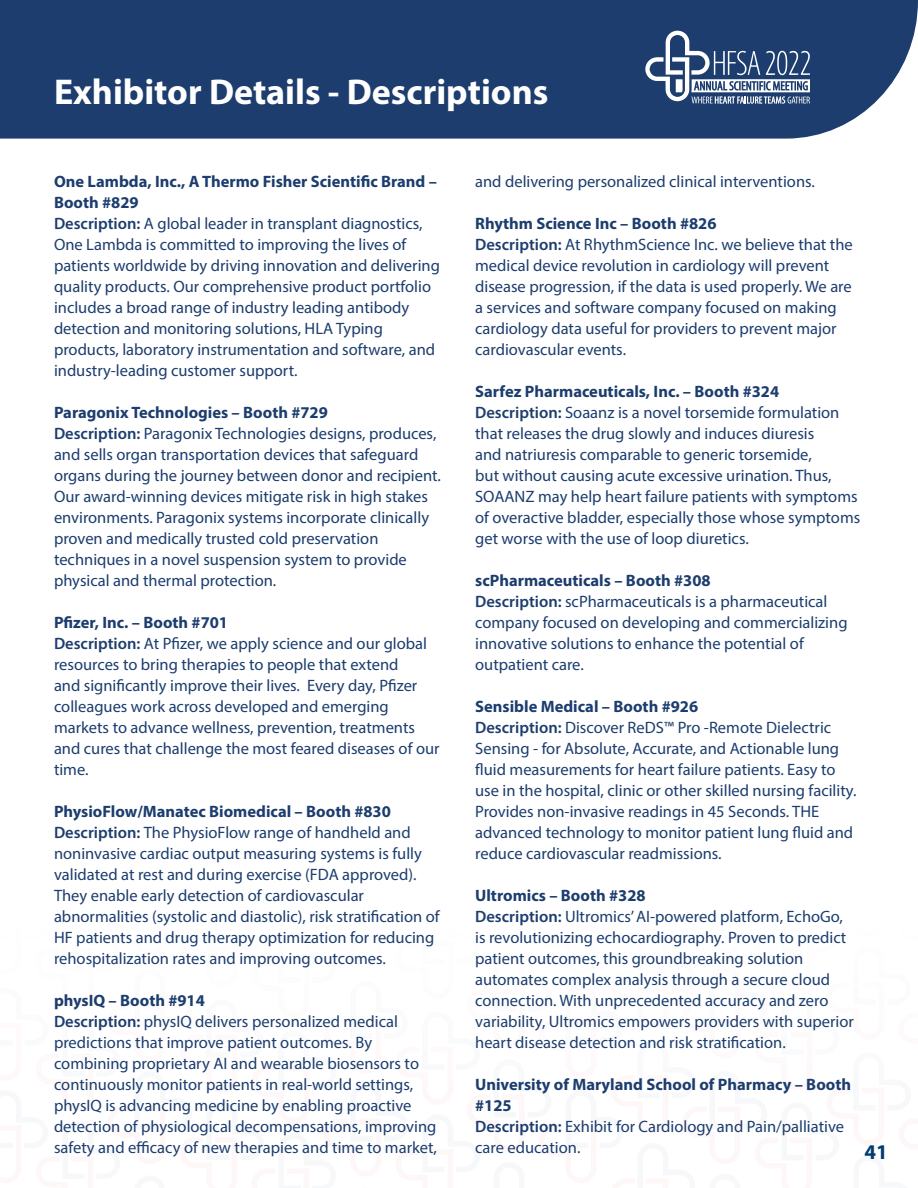
<style>
.page{position:relative;width:918px;height:1188px;background:#fff}
.page>*{position:absolute;margin:0;border:0;box-sizing:border-box;transform-origin:0 0}
.t1{font:700 36px "Myriad Pro";color:#fff}
.t2{font:700 21px "Myriad Pro";color:#003a70}
.t3{font:16.5px/21px "Myriad Pro";color:#1c3d6e}
.s1{font-weight:700}
.s2{font-weight:600}
</style>
<div class="page">
<div style="left:0;top:0;width:918px;height:139px;background:#1c3d6e"></div>
<svg style="left:645px;top:31px;width:165px;height:73px"></svg>
<h1 class="t1" style="left:54px;top:68px;width:496px">Exhibitor Details - Descriptions</h1>
<p class="t3" style="left:54px;top:171px;width:387px"><span class="s1">One Lambda, Inc., A Thermo Fisher Scientific Brand – Booth #829<br></span><span class="s2">Description:</span> A global leader in transplant diagnostics, One Lambda is committed to improving the lives of patients worldwide by driving innovation and delivering quality products. Our comprehensive product portfolio includes a broad range of industry leading antibody detection and monitoring solutions, HLA Typing products, laboratory instrumentation and software, and industry-leading customer support.</p>
<p class="t3" style="left:54px;top:402px;width:388px"><span class="s1">Paragonix Technologies – Booth #729<br></span><span class="s2">Description:</span> Paragonix Technologies designs, produces, and sells organ transportation devices that safeguard organs during the journey between donor and recipient.<br>Our award-winning devices mitigate risk in high stakes environments. Paragonix systems incorporate clinically proven and medically trusted cold preservation techniques in a novel suspension system to provide physical and thermal protection.</p>
<p class="t3" style="left:54px;top:612px;width:387px"><span class="s1">Pfizer, Inc. – Booth #701<br></span><span class="s2">Description:</span> At Pfizer, we apply science and our global resources to bring therapies to people that extend<br>and significantly improve their lives. Every day, Pfizer colleagues work across developed and emerging markets to advance wellness, prevention, treatments and cures that challenge the most feared diseases of our time.</p>
<p class="t3" style="left:54px;top:801px;width:387px"><span class="s1">PhysioFlow/Manatec Biomedical – Booth #830<br></span><span class="s2">Description:</span> The PhysioFlow range of handheld and noninvasive cardiac output measuring systems is fully validated at rest and during exercise (FDA approved).<br>They enable early detection of cardiovascular abnormalities (systolic and diastolic), risk stratification of HF patients and drug therapy optimization for reducing rehospitalization rates and improving outcomes.</p>
<p class="t3" style="left:54px;top:990px;width:384px"><span class="s1">physIQ – Booth #914<br></span><span class="s2">Description:</span> physIQ delivers personalized medical predictions that improve patient outcomes. By combining proprietary AI and wearable biosensors to continuously monitor patients in real-world settings, physIQ is advancing medicine by enabling proactive detection of physiological decompensations, improving safety and efficacy of new therapies and time to market,</p>
<p class="t3" style="left:475px;top:171px;width:341px">and delivering personalized clinical interventions.</p>
<p class="t3" style="left:475px;top:213px;width:379px"><span class="s1">Rhythm Science Inc – Booth #826<br></span><span class="s2">Description:</span> At RhythmScience Inc. we believe that the medical device revolution in cardiology will prevent disease progression, if the data is used properly. We are a services and software company focused on making cardiology data useful for providers to prevent major cardiovascular events.</p>
<p class="t3" style="left:475px;top:381px;width:387px"><span class="s1">Sarfez Pharmaceuticals, Inc. – Booth #324<br></span><span class="s2">Description:</span> Soaanz is a novel torsemide formulation that releases the drug slowly and induces diuresis<br>and natriuresis comparable to generic torsemide,<br>but without causing acute excessive urination. Thus, SOAANZ may help heart failure patients with symptoms of overactive bladder, especially those whose symptoms get worse with the use of loop diuretics.</p>
<p class="t3" style="left:475px;top:570px;width:374px"><span class="s1">scPharmaceuticals – Booth #308<br></span><span class="s2">Description:</span> scPharmaceuticals is a pharmaceutical company focused on developing and commercializing innovative solutions to enhance the potential of outpatient care.</p>
<p class="t3" style="left:475px;top:696px;width:383px"><span class="s1">Sensible Medical – Booth #926<br></span><span class="s2">Description:</span> Discover ReDS™ Pro -Remote Dielectric Sensing - for Absolute, Accurate, and Actionable lung fluid measurements for heart failure patients. Easy to use in the hospital, clinic or other skilled nursing facility.<br>Provides non-invasive readings in 45 Seconds. THE advanced technology to monitor patient lung fluid and reduce cardiovascular readmissions.</p>
<p class="t3" style="left:475px;top:885px;width:380px"><span class="s1">Ultromics – Booth #328<br></span><span class="s2">Description:</span> Ultromics’ AI-powered platform, EchoGo, is revolutionizing echocardiography. Proven to predict patient outcomes, this groundbreaking solution automates complex analysis through a secure cloud connection. With unprecedented accuracy and zero variability, Ultromics empowers providers with superior heart disease detection and risk stratification.</p>
<p class="t3" style="left:475px;top:1074px;width:378px"><span class="s1">University of Maryland School of Pharmacy – Booth #125<br></span><span class="s2">Description:</span> Exhibit for Cardiology and Pain/palliative care education.</p>
<p class="t2" style="left:864px;top:1138px;width:25px">41</p>
</div>
